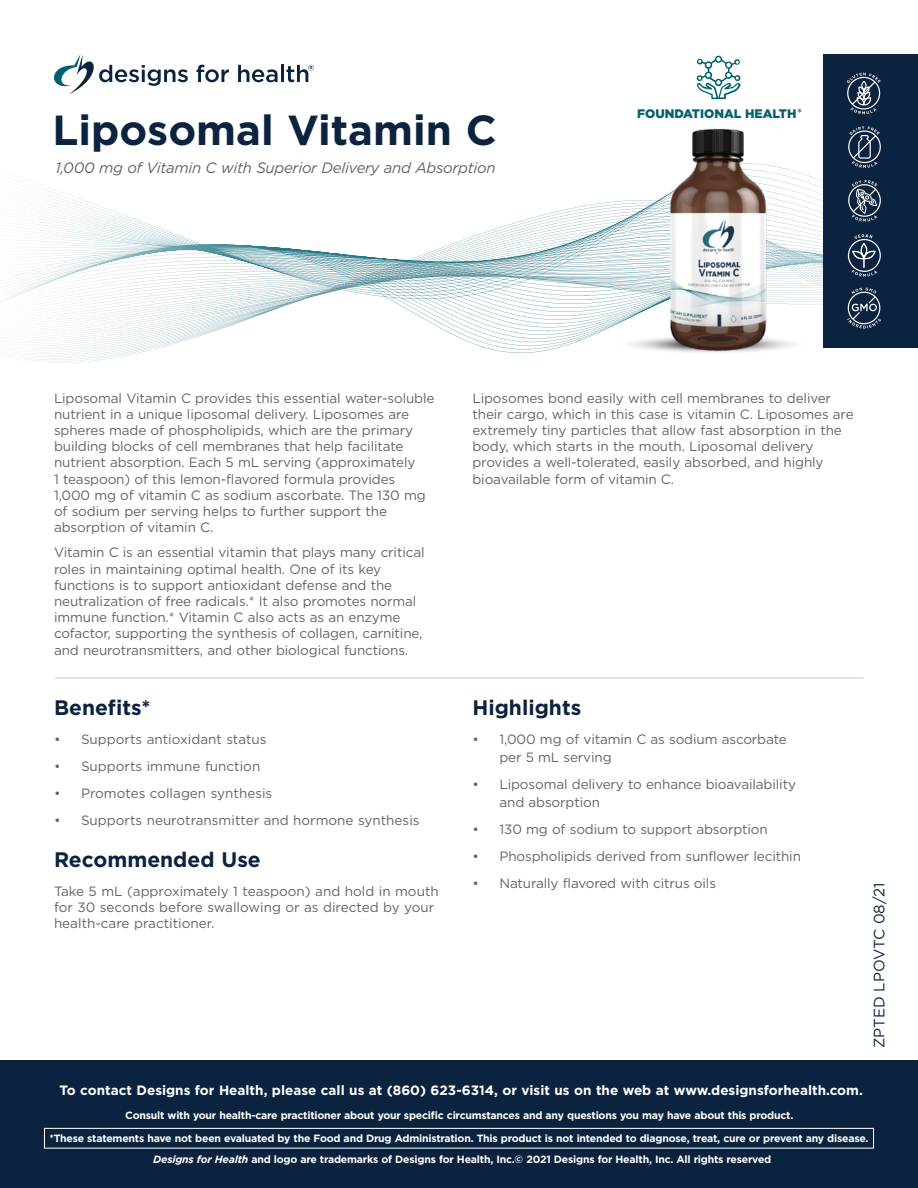
<style>
.page{position:relative;width:918px;height:1188px;background:#fff}
.page>*{position:absolute;margin:0;border:0;box-sizing:border-box;transform-origin:0 0}
.t1{font:700 42px "Gotham";color:#0c2340}
.t2{font:700 21px "Gotham";color:#0c2340}
.t3{font:italic 15px "Gotham";letter-spacing:-.02em;color:#636466}
.t4{font:15px "Gotham";color:#0c2340}
.t5{font:13.5px/16.2px "Gotham";letter-spacing:-.01em;color:#636466}
.t6{font:700 13.5px "Gotham";color:#fff}
.t7{font:900 12.45px "Gotham";color:#006072}
.t8{font:700 10.5px/20.7px "Gotham";letter-spacing:-.02em;color:#fff}
.s1{font-weight:400;font-size:13.5px}
.s2{font-style:italic}
</style>
<div class="page">
<svg style="left:1px;top:177px;width:195px;height:186px"></svg>
<svg style="left:54px;top:54px;width:134px;height:40px"></svg>
<svg style="left:196px;top:65px;width:33px;height:17px"></svg>
<svg style="left:238px;top:65px;width:40px;height:17px"></svg>
<hr style="left:281px;top:65px;width:3px;height:17px;background:#0c2340">
<svg style="left:286px;top:65px;width:28px;height:17px"></svg>
<div style="left:824px;top:54px;width:94px;height:294px;background:#0c2340"></div>
<hr style="left:55px;top:677px;width:809px;height:2px;background:#dcddde">
<div style="left:0;top:1061px;width:918px;height:127px;background:#0c2340"></div>
<div style="left:44px;top:1128px;width:830px;height:21px;border:1px solid #fff"></div>
<img style="left:640px;top:77px;width:144px;height:277px">
<svg style="left:848px;top:126px;width:33px;height:42px"></svg>
<svg style="left:847px;top:73px;width:34px;height:41px"></svg>
<svg style="left:697px;top:56px;width:44px;height:43px"></svg>
<svg style="left:130px;top:180px;width:751px;height:157px"></svg>
<h1 class="t1" style="left:52px;top:102px;width:446px">Liposomal Vitamin C</h1>
<p class="t3" style="left:56px;top:159px;width:442px">1,000 mg of Vitamin C with Superior Delivery and Absorption</p>
<p class="t7" style="left:637px;top:106px;width:167px">FOUNDATIONAL HEALTH<span class="s1">*</span></p>
<p class="t5" style="left:54px;top:389px;width:382px">Liposomal Vitamin C provides this essential water-soluble nutrient in a unique liposomal delivery. Liposomes are spheres made of phospholipids, which are the primary building blocks of cell membranes that help facilitate nutrient absorption. Each 5 mL serving (approximately<br>1 teaspoon) of this lemon-flavored formula provides 1,000 mg of vitamin C as sodium ascorbate. The 130 mg of sodium per serving helps to further support the absorption of vitamin C.</p>
<p class="t5" style="left:54px;top:544px;width:372px">Vitamin C is an essential vitamin that plays many critical roles in maintaining optimal health. One of its key functions is to support antioxidant defense and the neutralization of free radicals.* It also promotes normal immune function.* Vitamin C also acts as an enzyme cofactor, supporting the synthesis of collagen, carnitine, and neurotransmitters, and other biological functions.</p>
<p class="t5" style="left:472px;top:389px;width:383px">Liposomes bond easily with cell membranes to deliver their cargo, which in this case is vitamin C. Liposomes are extremely tiny particles that allow fast absorption in the body, which starts in the mouth. Liposomal delivery provides a well-tolerated, easily absorbed, and highly bioavailable form of vitamin C.</p>
<h2 class="t2" style="left:54px;top:694px;width:98px">Benefits*</h2>
<h2 class="t2" style="left:473px;top:694px;width:110px">Highlights</h2>
<p class="t5" style="left:54px;top:731px;width:214px">• Supports antioxidant status</p>
<p class="t5" style="left:54px;top:758px;width:208px">• Supports immune function</p>
<p class="t5" style="left:54px;top:785px;width:220px">• Promotes collagen synthesis</p>
<p class="t5" style="left:54px;top:812px;width:367px">• Supports neurotransmitter and hormone synthesis</p>
<h2 class="t2" style="left:54px;top:846px;width:208px">Recommended Use</h2>
<p class="t5" style="left:54px;top:883px;width:386px">Take 5 mL (approximately 1 teaspoon) and hold in mouth for 30 seconds before swallowing or as directed by your health-care practitioner.</p>
<p class="t5" style="left:500px;top:730px;width:289px;line-height:18px;text-indent:-27px">• 1,000 mg of vitamin C as sodium ascorbate per 5 mL serving</p>
<p class="t5" style="left:500px;top:775px;width:298px;line-height:18px;text-indent:-27px">• Liposomal delivery to enhance bioavailability and absorption</p>
<p class="t5" style="left:472px;top:821px;width:297px">• 130 mg of sodium to support absorption</p>
<p class="t5" style="left:472px;top:848px;width:330px">• Phospholipids derived from sunflower lecithin</p>
<p class="t5" style="left:472px;top:875px;width:245px">• Naturally flavored with citrus oils</p>
<p class="t4" style="left:870px;top:1048px;width:167px;rotate:-90deg">ZPTED LPOVTC 08/21</p>
<p class="t6" style="left:60px;top:1081px;width:805px">To contact Designs for Health, please call us at (860) 623-6314, or visit us on the web at www.designsforhealth.com.</p>
<p class="t8" style="left:125px;top:1105px;width:670px">Consult with your health-care practitioner about your specific circumstances and any questions you may have about this product.</p>
<p class="t8" style="left:153px;top:1128px;width:717px;text-indent:-104px">*These statements have not been evaluated by the Food and Drug Administration. This product is not intended to diagnose, treat, cure or prevent any disease.<br><span class="s2">Designs for Health</span> and logo are trademarks of Designs for Health, Inc.© 2021 Designs for Health, Inc. All rights reserved</p>
</div>
